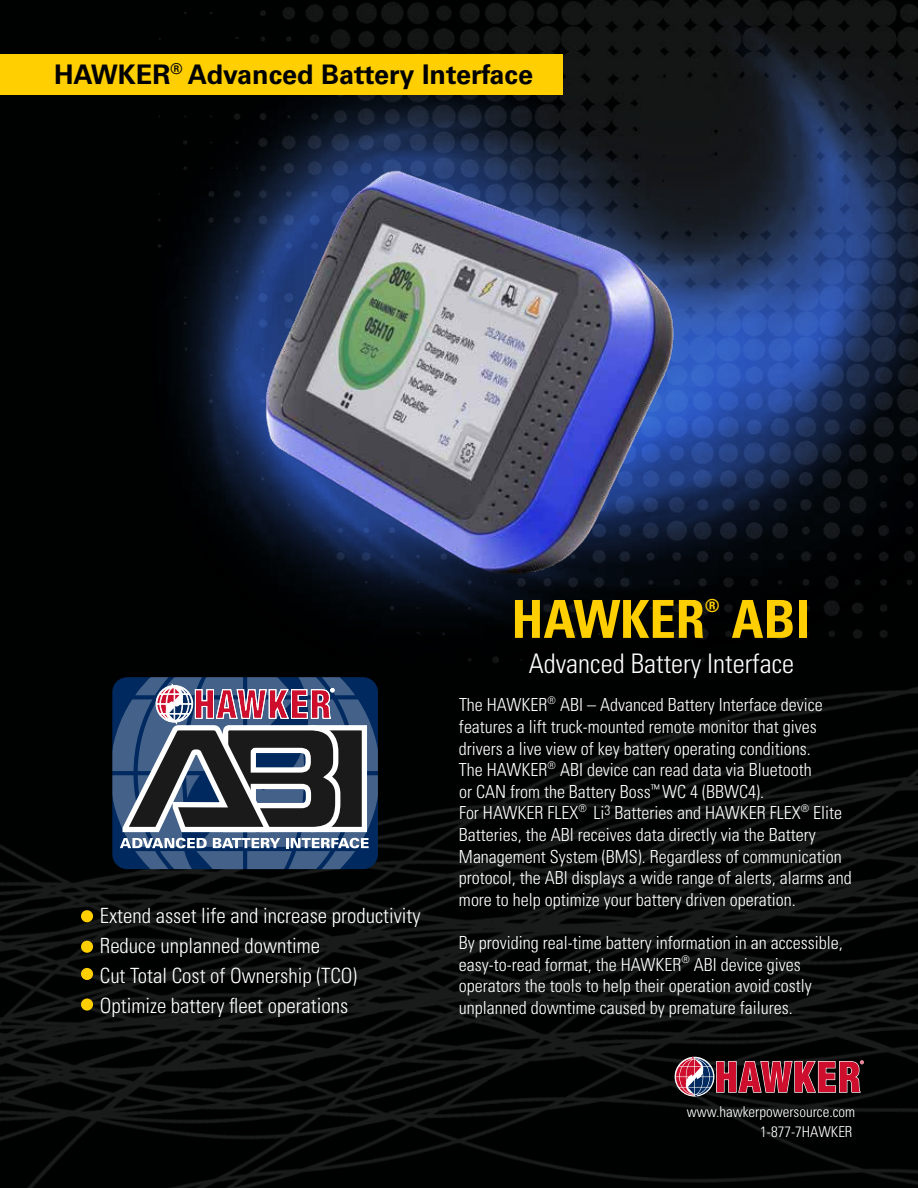
<style>
.page{position:relative;width:918px;height:1188px;background:#000101}
.page>*{position:absolute;margin:0;border:0;box-sizing:border-box;transform-origin:0 0}
.t1{font:700 condensed 52.5px "Univers";color:#ffcf01}
.t2{font:700 27px "Univers";color:#000101}
.t3{font:300 condensed 27px "Univers";color:#fff}
.t4{font:300 condensed 21px/30px "Univers";color:#fff}
.t5{font:300 condensed 18px/21.6px "Univers";color:#fff}
.t6{font:700 condensed 18px "Univers";color:#ffcf01}
.t7{font:300 condensed 15px/20.1px "Univers";color:#fff;text-align:right}
</style>
<div class="page">
<img style="left:0;top:687px;width:918px;height:501px">
<div style="left:81px;top:998px;width:12px;height:13px;background:#ffcf01;border-radius:50%"></div>
<div style="left:81px;top:968px;width:12px;height:12px;background:#ffcf01;border-radius:50%"></div>
<div style="left:81px;top:941px;width:12px;height:12px;background:#ffcf01;border-radius:50%"></div>
<div style="left:81px;top:910px;width:12px;height:12px;background:#ffcf01;border-radius:50%"></div>
<img style="left:157px;top:0;width:761px;height:658px">
<div style="left:0;top:54px;width:563px;height:41px;background:#ffcf01"></div>
<div style="left:675px;top:1057px;width:39px;height:39px;border:1px solid #fff;border-radius:50%"></div>
<svg style="left:676px;top:1056px;width:188px;height:41px"></svg>
<svg style="left:112px;top:677px;width:266px;height:192px"></svg>
<img style="left:245px;top:167px;width:449px;height:421px">
<h2 class="t2" style="left:54px;top:59px;width:481px">HAWKER<sup>®</sup> Advanced Battery Interface</h2>
<h1 class="t1" style="left:511px;top:587px;width:195px">HAWKER</h1>
<p class="t6" style="left:705px;top:595px;width:16px">®</p>
<h1 class="t1" style="left:731px;top:587px;width:80px">ABI</h1>
<p class="t4" style="left:100px;top:901px;width:322px">Extend asset life and increase productivity Reduce unplanned downtime<br>Cut Total Cost of Ownership (TCO)<br>Optimize battery fleet operations</p>
<h2 class="t3" style="left:529px;top:647px;width:267px">Advanced Battery Interface</h2>
<p class="t5" style="left:459px;top:694px;width:394px">The HAWKER<sup>®</sup> ABI – Advanced Battery Interface device features a lift truck-mounted remote monitor that gives drivers a live view of key battery operating conditions.<br>The HAWKER<sup>®</sup> ABI device can read data via Bluetooth<br>or CAN from the Battery Boss<sup>™</sup> WC 4 (BBWC4).<br>For HAWKER FLEX<sup>®</sup> Li<sup>3</sup> Batteries and HAWKER FLEX<sup>®</sup> Elite Batteries, the ABI receives data directly via the Battery Management System (BMS). Regardless of communication protocol, the ABI displays a wide range of alerts, alarms and more to help optimize your battery driven operation.</p>
<p class="t5" style="left:459px;top:932px;width:385px">By providing real-time battery information in an accessible, easy-to-read format, the HAWKER<sup>®</sup> ABI device gives operators the tools to help their operation avoid costly unplanned downtime caused by premature failures.</p>
<p class="t7" style="left:687px;top:1102px;width:170px">www.hawkerpowersource.com<br>1-877-7HAWKER</p>
</div>
